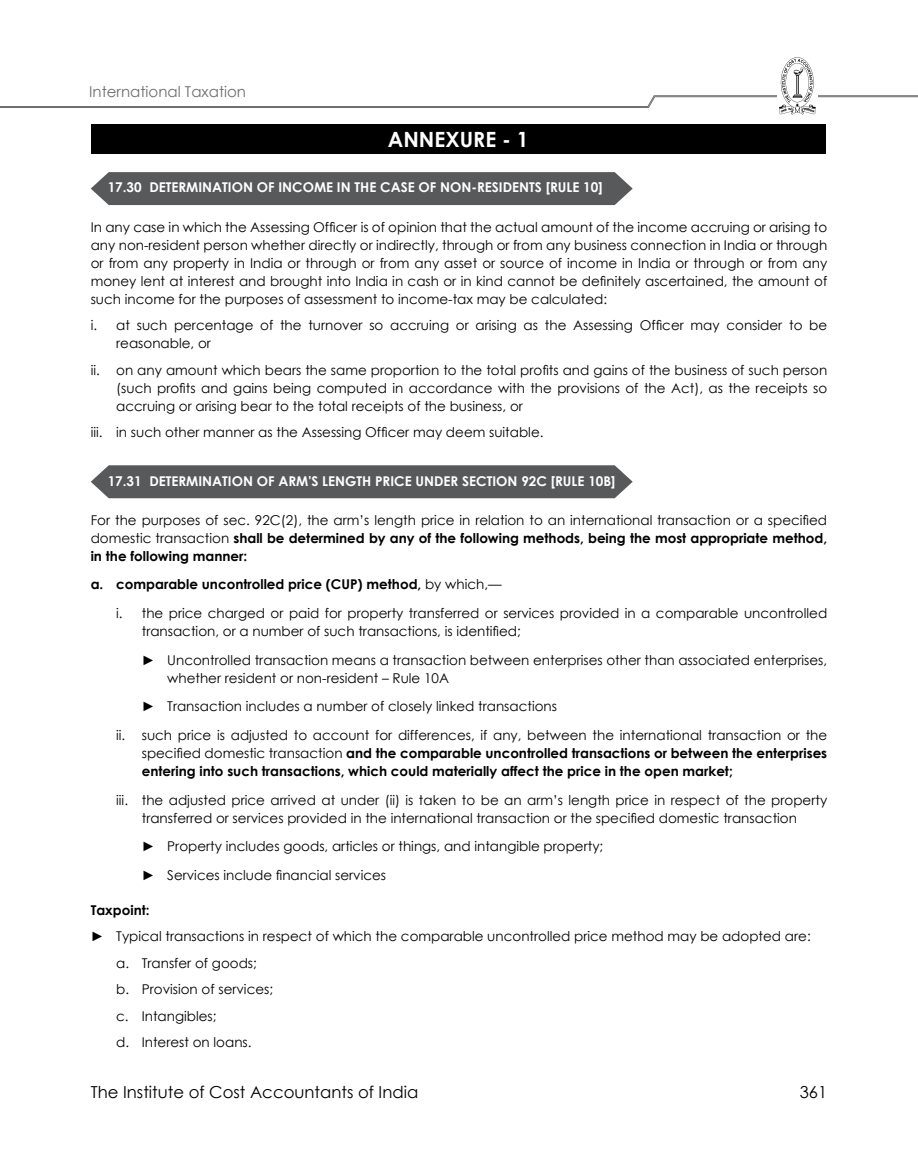
<style>
.page{position:relative;width:918px;height:1161px;background:#fff}
.page>*{position:absolute;margin:0;border:0;box-sizing:border-box;transform-origin:0 0}
._1_Tab{font:700 21px "Century Gothic";color:#fff}
.t1{font:16.5px "Century Gothic";color:#000}
.t2{font:15px "Century Gothic";color:#6d6e71}
.t3{font:13.5px/18px "Century Gothic";color:#000;text-align:justify}
.t4{font:700 13.5px/18px "Century Gothic";color:#000;text-align:justify}
.t5{font:700 13.5px "Century Gothic";color:#fff}
.s1{font-weight:700}
.s2{font-weight:400}
</style>
<div class="page">
<svg style="left:0;top:95px;width:918px;height:13px"></svg>
<div style="left:777px;top:55px;width:40px;height:62px;background:#fff"></div>
<img style="left:780px;top:57px;width:35px;height:58px">
<div style="left:91px;top:125px;width:735px;height:29px;background:#000"></div>
<div style="left:91px;top:172px;width:542px;height:33px;background:#58595b"></div>
<div style="left:91px;top:465px;width:542px;height:33px;background:#58595b"></div>
<p class="t2" style="left:89px;top:82px;width:158px">International Taxation</p>
<p class="_1_Tab" style="left:388px;top:124px;width:142px">ANNEXURE - 1</p>
<p class="t5" style="left:108px;top:177px;width:496px">17.30 DETERMINATION OF INCOME IN THE CASE OF NON-RESIDENTS [RULE 10]</p>
<p class="t3" style="left:91px;top:217px;width:738px">In any case in which the Assessing Officer is of opinion that the actual amount of the income accruing or arising to any non-resident person whether directly or indirectly, through or from any business connection in India or through or from any property in India or through or from any asset or source of income in India or through or from any money lent at interest and brought into India in cash or in kind cannot be definitely ascertained, the amount of such income for the purposes of assessment to income-tax may be calculated:</p>
<p class="t3" style="left:116px;top:316px;width:712px;text-indent:-26px">i. at such percentage of the turnover so accruing or arising as the Assessing Officer may consider to be reasonable, or</p>
<p class="t3" style="left:116px;top:361px;width:712px;text-indent:-26px">ii. on any amount which bears the same proportion to the total profits and gains of the business of such person (such profits and gains being computed in accordance with the provisions of the Act), as the receipts so accruing or arising bear to the total receipts of the business, or</p>
<p class="t3" style="left:91px;top:423px;width:454px">iii. in such other manner as the Assessing Officer may deem suitable.</p>
<p class="t5" style="left:108px;top:470px;width:509px">17.31 DETERMINATION OF ARM'S LENGTH PRICE UNDER SECTION 92C [RULE 10B]</p>
<p class="t3" style="left:91px;top:511px;width:738px">For the purposes of sec. 92C(2), the arm’s length price in relation to an international transaction or a specified domestic transaction <span class="s1">shall be determined by any of the following methods, being the most appropriate method, in the following manner:</span></p>
<p class="t4" style="left:91px;top:575px;width:412px">a. comparable uncontrolled price (CUP) method, <span class="s2">by which,—</span></p>
<p class="t3" style="left:142px;top:604px;width:687px;text-indent:-26px">i. the price charged or paid for property transferred or services provided in a comparable uncontrolled transaction, or a number of such transactions, is identified;</p>
<p class="t3" style="left:167px;top:651px;width:661px;text-indent:-26px">► Uncontrolled transaction means a transaction between enterprises other than associated enterprises, whether resident or non-resident – Rule 10A</p>
<p class="t3" style="left:142px;top:697px;width:417px">► Transaction includes a number of closely linked transactions</p>
<p class="t4" style="left:142px;top:725px;width:687px;text-indent:-26px"><span class="s2">ii. such price is adjusted to account for differences, if any, between the international transaction or the specified domestic transaction</span> and the comparable uncontrolled transactions or between the enterprises entering into such transactions, which could materially affect the price in the open market;</p>
<p class="t3" style="left:116px;top:790px;width:713px;text-align:center">iii. the adjusted price arrived at under (ii) is taken to be an arm’s length price in respect of the property transferred or services provided in the international transaction or the specified domestic transaction</p>
<p class="t3" style="left:142px;top:837px;width:463px">► Property includes goods, articles or things, and intangible property;</p>
<p class="t3" style="left:142px;top:866px;width:246px">► Services include financial services</p>
<p class="t4" style="left:91px;top:900px;width:60px">Taxpoint:</p>
<p class="t3" style="left:91px;top:927px;width:721px">► Typical transactions in respect of which the comparable uncontrolled price method may be adopted are:</p>
<p class="t3" style="left:116px;top:954px;width:142px">a. Transfer of goods;</p>
<p class="t3" style="left:116px;top:980px;width:158px">b. Provision of services;</p>
<p class="t3" style="left:116px;top:1007px;width:102px">c. Intangibles;</p>
<p class="t3" style="left:116px;top:1033px;width:137px">d. Interest on loans.</p>
<p class="t1" style="left:91px;top:1081px;width:329px">The Institute of Cost Accountants of India</p>
<p class="t1" style="left:800px;top:1081px;width:29px">361</p>
</div>
